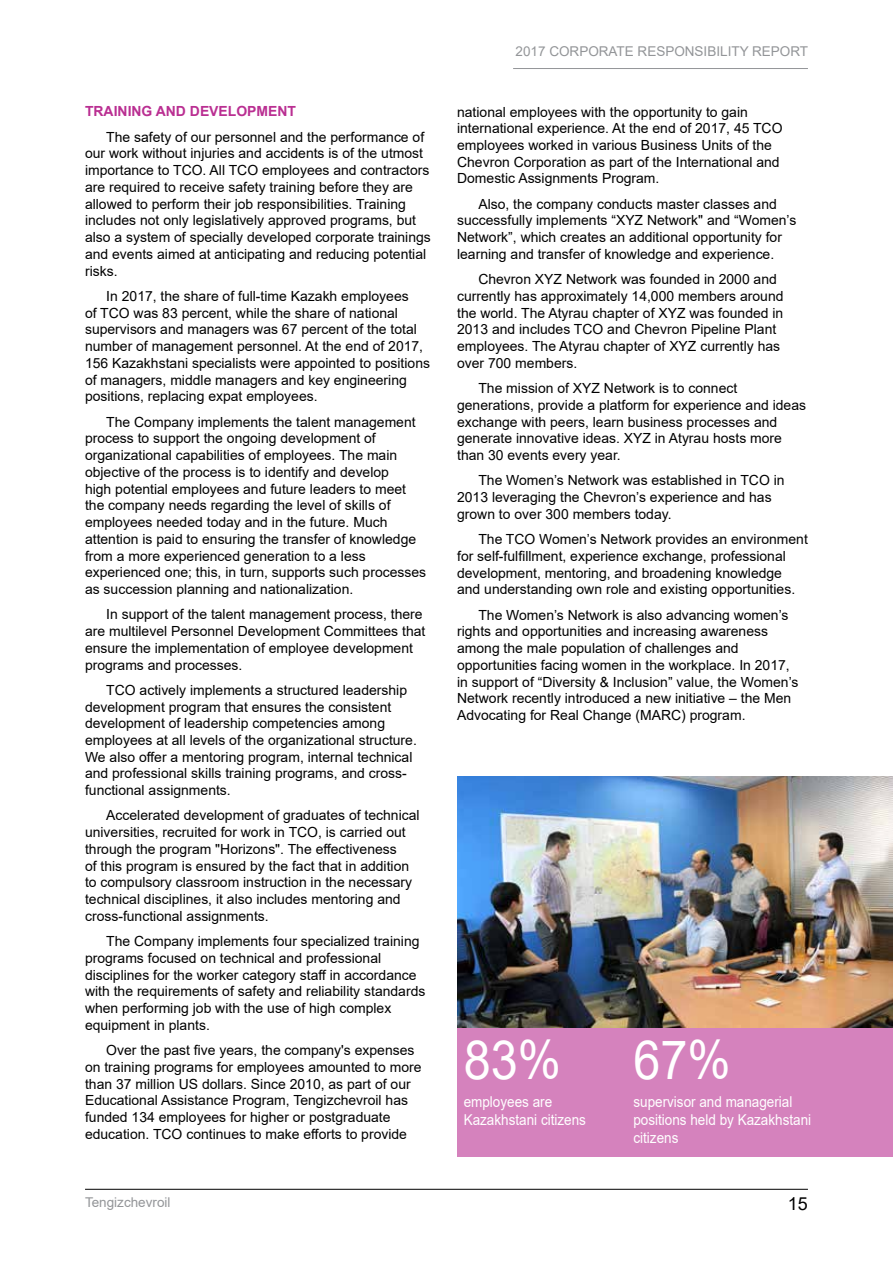
<style>
.page{position:relative;width:893px;height:1263px;background:#fff}
.page>*{position:absolute;margin:0;border:0;box-sizing:border-box;transform-origin:0 0}
.t1{font:54px "Arial";color:#fff;scale:.9 1}
.t2{font:18px "Arial";color:#000}
.t3{font:15px/18px "Arial";color:#fff;scale:.9 1}
.t4{font:13.95px/16.8px "Arial";color:#000}
.t5{font:700 13.95px "Arial";color:#ba2f92}
.t6{font:13.5px "Arial";color:#939598}
</style>
<div class="page">
<hr style="left:513px;top:68px;width:295px;height:1px;background:#939598">
<hr style="left:85px;top:1189px;width:723px;height:1px;background:#000">
<div style="left:457px;top:1027px;width:436px;height:130px;background:#d582bd"></div>
<img style="left:457px;top:776px;width:436px;height:251px">
<p class="t5" style="left:85px;top:102px;width:213px">TRAINING AND DEVELOPMENT</p>
<p class="t4" style="left:85px;top:128px;width:347px;text-indent:21px">The safety of our personnel and the performance of our work without injuries and accidents is of the utmost importance to TCO. All TCO employees and contractors are required to receive safety training before they are allowed to perform their job responsibilities. Training includes not only legislatively approved programs, but also a system of specially developed corporate trainings and events aimed at anticipating and reducing potential risks.</p>
<p class="t4" style="left:85px;top:287px;width:347px;text-indent:21px">In 2017, the share of full-time Kazakh employees<br>of TCO was 83 percent, while the share of national supervisors and managers was 67 percent of the total number of management personnel. At the end of 2017, 156 Kazakhstani specialists were appointed to positions of managers, middle managers and key engineering positions, replacing expat employees.</p>
<p class="t4" style="left:85px;top:413px;width:343px;text-indent:21px">The Company implements the talent management process to support the ongoing development of organizational capabilities of employees. The main objective of the process is to identify and develop<br>high potential employees and future leaders to meet the company needs regarding the level of skills of employees needed today and in the future. Much attention is paid to ensuring the transfer of knowledge from a more experienced generation to a less experienced one; this, in turn, supports such processes as succession planning and nationalization.</p>
<p class="t4" style="left:85px;top:606px;width:342px;text-indent:21px">In support of the talent management process, there are multilevel Personnel Development Committees that ensure the implementation of employee development programs and processes.</p>
<p class="t4" style="left:85px;top:681px;width:333px;text-indent:21px">TCO actively implements a structured leadership development program that ensures the consistent development of leadership competencies among employees at all levels of the organizational structure.<br>We also offer a mentoring program, internal technical and professional skills training programs, and cross&shy;functional assignments.</p>
<p class="t4" style="left:85px;top:807px;width:336px;text-indent:21px">Accelerated development of graduates of technical universities, recruited for work in TCO, is carried out through the program "Horizons". The effectiveness<br>of this program is ensured by the fact that in addition to compulsory classroom instruction in the necessary technical disciplines, it also includes mentoring and cross-functional assignments.</p>
<p class="t4" style="left:85px;top:933px;width:342px;text-indent:21px">The Company implements four specialized training programs focused on technical and professional disciplines for the worker category staff in accordance with the requirements of safety and reliability standards when performing job with the use of high complex equipment in plants.</p>
<p class="t4" style="left:85px;top:1042px;width:338px;text-indent:21px">Over the past five years, the company's expenses on training programs for employees amounted to more than 37 million US dollars. Since 2010, as part of our Educational Assistance Program, Tengizchevroil has funded 134 employees for higher or postgraduate education. TCO continues to make efforts to provide</p>
<p class="t6" style="left:85px;top:1193px;width:87px">Tengizchevroil</p>
<p class="t6" style="left:516px;top:42px;width:294px">2017 CORPORATE RESPONSIBILITY REPORT</p>
<p class="t4" style="left:457px;top:103px;width:327px">national employees with the opportunity to gain international experience. At the end of 2017, 45 TCO employees worked in various Business Units of the Chevron Corporation as part of the International and Domestic Assignments Program.</p>
<p class="t4" style="left:457px;top:195px;width:341px;text-indent:21px">Also, the company conducts master classes and successfully implements “XYZ Network" and “Women’s Network”, which creates an additional opportunity for learning and transfer of knowledge and experience.</p>
<p class="t4" style="left:457px;top:271px;width:328px;text-indent:21px">Chevron XYZ Network was founded in 2000 and currently has approximately 14,000 members around the world. The Atyrau chapter of XYZ was founded in 2013 and includes TCO and Chevron Pipeline Plant employees. The Atyrau chapter of XYZ currently has over 700 members.</p>
<p class="t4" style="left:457px;top:380px;width:350px;text-indent:21px">The mission of XYZ Network is to connect generations, provide a platform for experience and ideas exchange with peers, learn business processes and generate innovative ideas. XYZ in Atyrau hosts more than 30 events every year.</p>
<p class="t4" style="left:457px;top:472px;width:329px;text-indent:21px">The Women’s Network was established in TCO in<br>2013 leveraging the Chevron’s experience and has grown to over 300 members today.</p>
<p class="t4" style="left:457px;top:531px;width:352px;text-indent:21px">The TCO Women’s Network provides an environment for self-fulfillment, experience exchange, professional development, mentoring, and broadening knowledge and understanding own role and existing opportunities.</p>
<p class="t4" style="left:457px;top:606px;width:343px;text-indent:21px">The Women’s Network is also advancing women’s rights and opportunities and increasing awareness among the male population of challenges and opportunities facing women in the workplace. In 2017, in support of “Diversity &amp; Inclusion” value, the Women’s Network recently introduced a new initiative – the Men Advocating for Real Change (MARC) program.</p>
<h1 class="t1" style="left:464px;top:1023px;width:110px">83%</h1>
<h1 class="t1" style="left:633px;top:1023px;width:110px">67%</h1>
<p class="t3" style="left:464px;top:1092px;width:137px">employees are<br>Kazakhstani citizens</p>
<p class="t3" style="left:633px;top:1093px;width:199px">supervisor and managerial positions held by Kazakhstani citizens</p>
<p class="t2" style="left:788px;top:1191px;width:22px">15</p>
</div>
